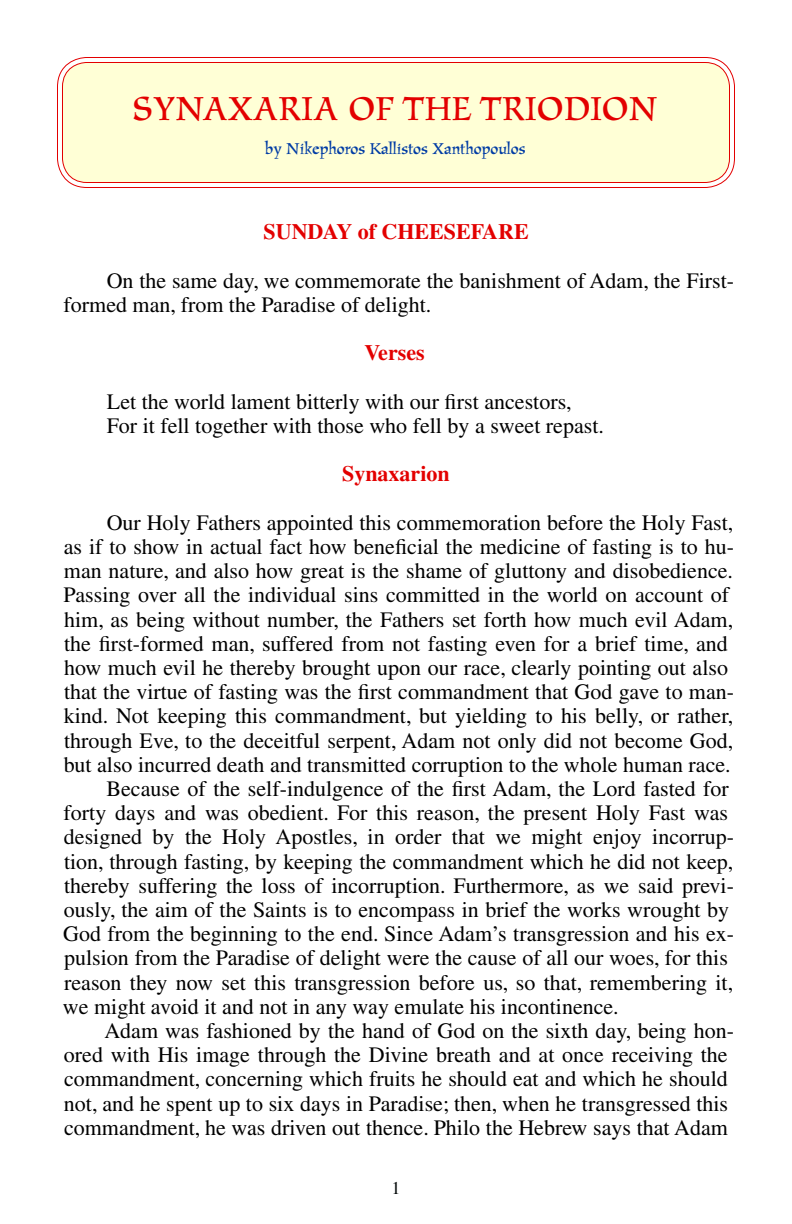
<style>
.page{position:relative;width:792px;height:1224px;background:#fff}
.page>*{position:absolute;margin:0;border:0;box-sizing:border-box;transform-origin:0 0}
.t1{font:39.2px "Amigo";color:#e30000}
.t2{font:22px/24.2px "CTOS Times Pro";color:#000}
.center{font:700 22px "CTOS Times Pro";color:#e30000}
.t3{font:18.6px "Amigo";color:#003ca5}
.t4{font:18px "CTOS Times Pro";color:#050a0a}
</style>
<div class="page">
<div style="left:62px;top:62px;width:668px;height:121px;background:#ffffd6;border-radius:25px"></div>
<div style="left:57px;top:57px;width:678px;height:131px;border:1px solid #e30000;border-radius:29px"></div>
<div style="left:62px;top:62px;width:668px;height:121px;border:1px solid #e30000;border-radius:25px"></div>
<p class="t1" style="left:132px;top:88px;width:527px">SYNAXARIA OF THE TRIODION</p>
<p class="t3" style="left:265px;top:139px;width:262px">by Nikephoros Kallistos Xanthopoulos</p>
<p class="center" style="left:264px;top:212px;width:267px">SUNDAY of CHEESEFARE</p>
<p class="t2" style="left:64px;top:267px;width:672px;text-indent:43px">On the same day, we commemorate the banishment of Adam, the First&shy;formed man, from the Paradise of delight.</p>
<p class="center" style="left:365px;top:333px;width:62px">Verses</p>
<p class="t2" style="left:107px;top:388px;width:466px">Let the world lament bitterly with our first ancestors,</p>
<p class="t2" style="left:107px;top:412px;width:499px">For it fell together with those who fell by a sweet repast.</p>
<p class="center" style="left:342px;top:454px;width:109px">Synaxarion</p>
<p class="t2" style="left:64px;top:509px;width:672px;text-indent:43px">Our Holy Fathers appointed this commemoration before the Holy Fast, as if to show in actual fact how beneficial the medicine of fasting is to hu&shy;man nature, and also how great is the shame of gluttony and disobedience.<br>Passing over all the individual sins committed in the world on account of him, as being without number, the Fathers set forth how much evil Adam, the first-formed man, suffered from not fasting even for a brief time, and how much evil he thereby brought upon our race, clearly pointing out also that the virtue of fasting was the first commandment that God gave to man&shy;kind. Not keeping this commandment, but yielding to his belly, or rather, through Eve, to the deceitful serpent, Adam not only did not become God, but also incurred death and transmitted corruption to the whole human race.</p>
<p class="t2" style="left:63px;top:775px;width:673px;text-indent:44px">Because of the self-indulgence of the first Adam, the Lord fasted for forty days and was obedient. For this reason, the present Holy Fast was designed by the Holy Apostles, in order that we might enjoy incorrup&shy;tion, through fasting, by keeping the commandment which he did not keep, thereby suffering the loss of incorruption. Furthermore, as we said previ&shy;ously, the aim of the Saints is to encompass in brief the works wrought by God from the beginning to the end. Since Adam’s transgression and his ex&shy;pulsion from the Paradise of delight were the cause of all our woes, for this reason they now set this transgression before us, so that, remembering it, we might avoid it and not in any way emulate his incontinence.</p>
<p class="t2" style="left:64px;top:1017px;width:672px;text-indent:40px">Adam was fashioned by the hand of God on the sixth day, being hon&shy;ored with His image through the Divine breath and at once receiving the commandment, concerning which fruits he should eat and which he should not, and he spent up to six days in Paradise; then, when he transgressed this commandment, he was driven out thence. Philo the Hebrew says that Adam</p>
<p class="t4" style="left:392px;top:1172px;width:10px">1</p>
</div>
